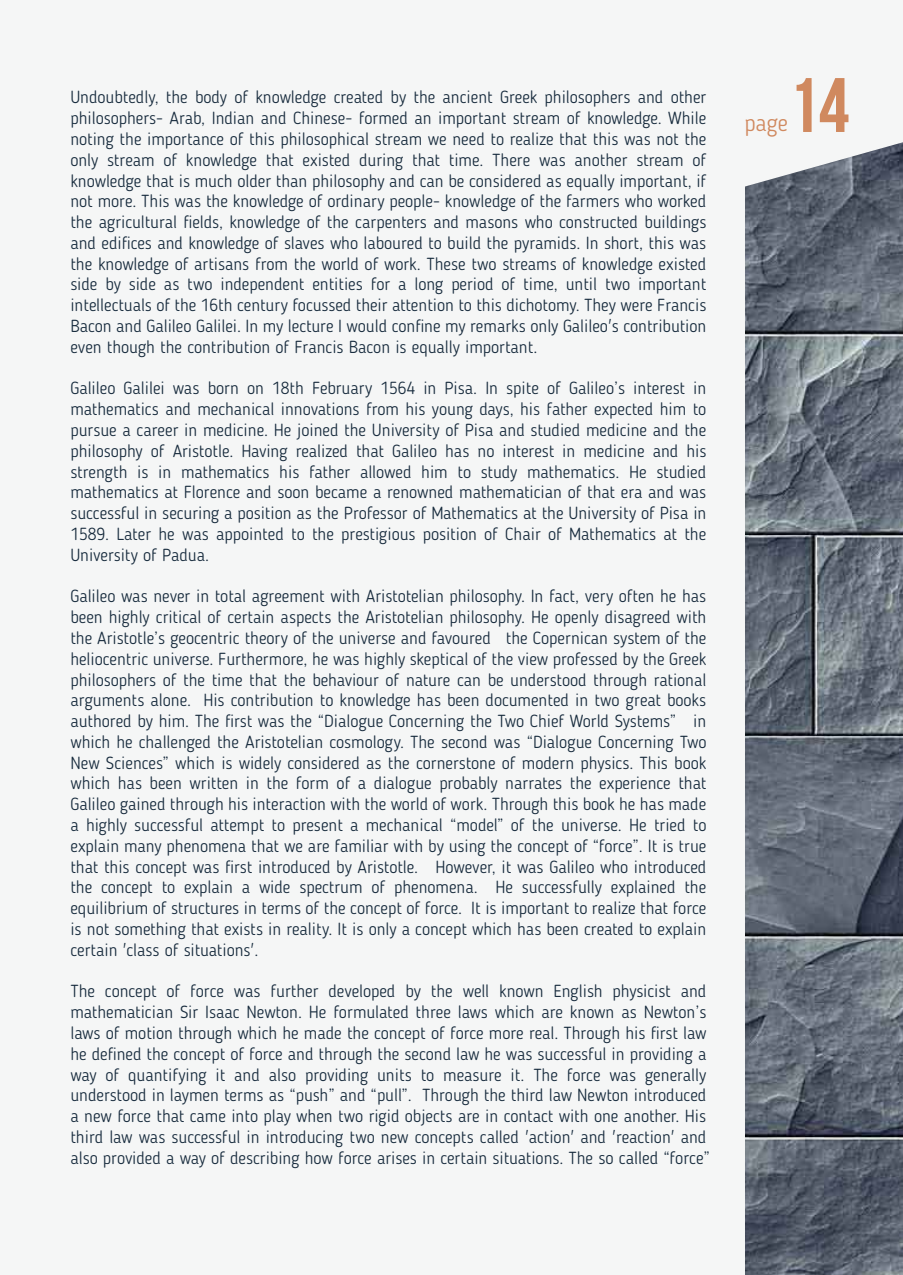
<style>
.page{position:relative;width:903px;height:1275px;background:#fff}
.page>*{position:absolute;margin:0;border:0;box-sizing:border-box;transform-origin:0 0}
.t1{font:77px "Bebas Neue";color:#d0895f}
.t2{font:300 23.28px "Blogger Sans";color:#d0895f}
.t3{font:300 17.32px/20.8px "Blogger Sans";color:#172b3d;text-align:justify}
.s1{font-size:17.5px}
</style>
<div class="page">
<div style="left:0;top:0;width:902px;height:1274px;background:#f5f6f6"></div>
<img style="left:745px;top:142px;width:158px;height:1133px">
<p class="t3" style="left:70px;top:87px;width:637px">Undoubtedly, the body of knowledge created by the ancient Greek philosophers and other philosophers- Arab, Indian and Chinese- formed an important stream of knowledge. While noting the importance of this philosophical stream we need to realize that this was not the only stream of knowledge that existed during that time. There was another stream of knowledge that is much older than philosophy and can be considered as equally important, if not more. This was the knowledge of ordinary people- knowledge of the farmers who worked the agricultural fields, knowledge of the carpenters and masons who constructed buildings and edifices and knowledge of slaves who laboured to build the pyramids. In short, this was the knowledge of artisans from the world of work. These two streams of knowledge existed side by side as two independent entities for a long period of time, until two important intellectuals of the 16th century focussed their attention to this dichotomy. They were Francis Bacon and Galileo Galilei. In my lecture I would confine my remarks only Galileo's contribution even though the contribution of Francis Bacon is equally important.</p>
<p class="t3" style="left:70px;top:378px;width:637px">Galileo Galilei was born on 18th February 1564 in Pisa. In spite of Galileo’s interest in mathematics and mechanical innovations from his young days, his father expected him to pursue a career in medicine. He joined the University of Pisa and studied medicine and the philosophy of Aristotle. Having realized that Galileo has no interest in medicine and his strength is in mathematics his father allowed him to study mathematics. He studied mathematics at Florence and soon became a renowned mathematician of that era and was successful in securing a position as the Professor of Mathematics at the University of Pisa in 1589. Later he was appointed to the prestigious position of Chair of Mathematics at the University of Padua.</p>
<p class="t3" style="left:70px;top:586px;width:637px">Galileo was never in total agreement with Aristotelian philosophy. In fact, very often he has been highly critical of certain aspects the Aristotelian philosophy. He openly disagreed with the Aristotle’s geocentric theory of the universe and favoured the Copernican system of the heliocentric universe. Furthermore, he was highly skeptical of the view professed by the Greek philosophers of the time that the behaviour of nature can be understood through rational arguments alone. His contribution to knowledge has been documented in two great books authored by him. The first was the “Dialogue Concerning the Two Chief World Systems” in which he challenged the Aristotelian cosmology. The second was “Dialogue Concerning Two New Sciences” which is widely considered as the cornerstone of modern physics. This book which has been written in the form of a dialogue probably narrates the experience that Galileo gained through his interaction with the world of work. Through this book he has made a highly successful attempt to present a mechanical “model” of the universe. He tried to explain many phenomena that we are familiar with by using the concept of “force”. It is true that this concept was first introduced by Aristotle. However, it was Galileo who introduced the concept to explain a wide spectrum of phenomena. He successfully explained the equilibrium of structures in terms of the concept of force. It is important to realize that force is not something that exists in reality. It is only a concept which has been created to explain certain 'class of situations'.</p>
<p class="t3" style="left:70px;top:981px;width:641px;text-align:left">The concept of force was further developed by the well known English physicist and mathematician Sir Isaac Newton. He formulated three laws which are known as Newton’s laws of motion through which he made the concept of force more real. Through his first law he defined the concept of force and through the second law he was successful in providing a way of quantifying it and also providing units to measure it. The force was generally understood in laymen terms as “push” and “pull”. Through the third law Newton introduced a new force that came into play when two rigid objects are in contact with one another. His third law was successful in introducing two new concepts called 'action' and 'reaction' and also provided a way of describing how force arises in certain situations. The <span class="s1">so called “force”</span></p>
<h2 class="t2" style="left:744px;top:109px;width:45px">page</h2>
<h1 class="t1" style="left:788px;top:63px;width:62px">14</h1>
</div>
